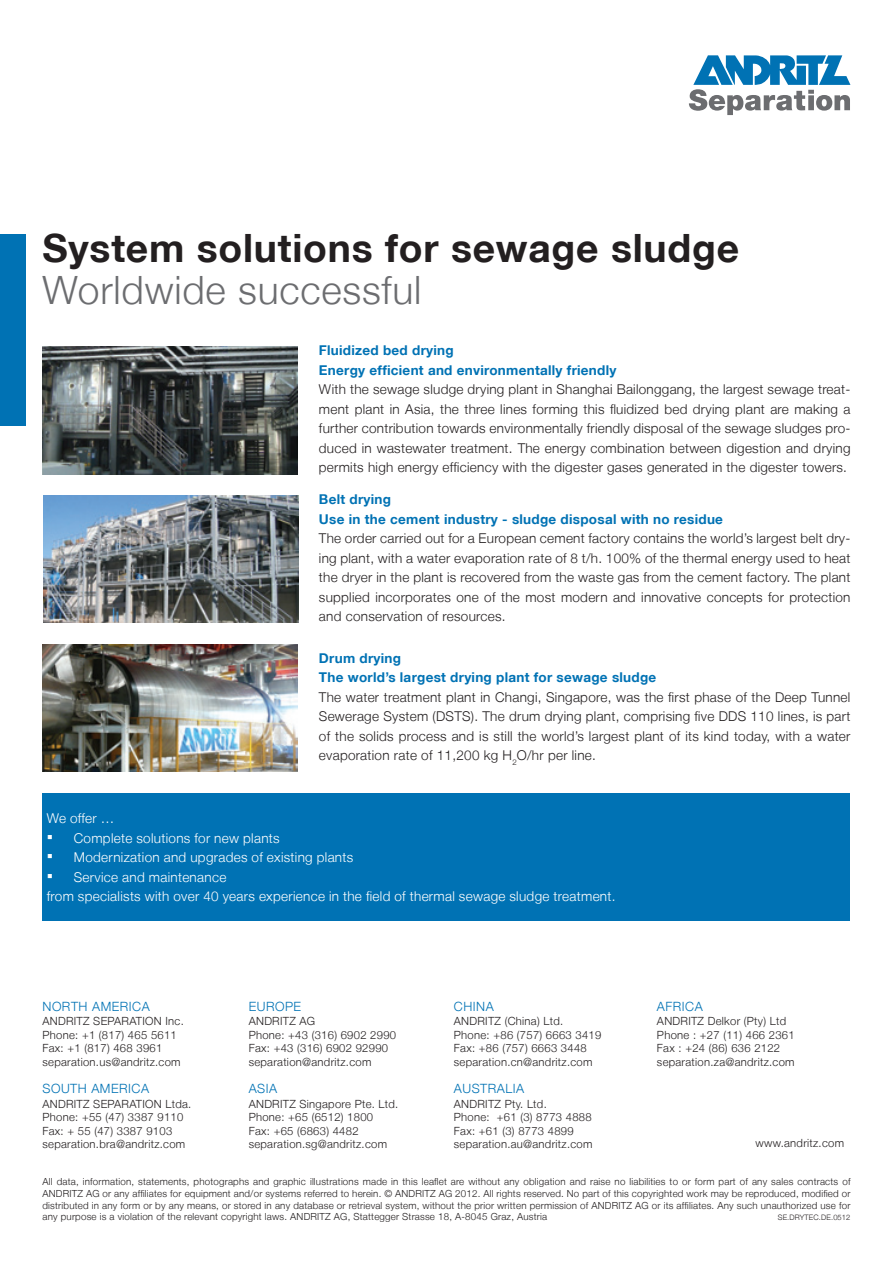
<style>
.page{position:relative;width:893px;height:1263px;background:#fff}
.page>*{position:absolute;margin:0;border:0;box-sizing:border-box;transform-origin:0 0}
.t1{font:700 39px "Helvetica Neue LT";letter-spacing:.02em;color:#231f20}
.t2{font:300 39px "Helvetica Neue LT";letter-spacing:.02em;color:#6c6d70}
.t3{font:300 13.5px/19.5px "Helvetica Neue LT";letter-spacing:.02em;color:#231f20;text-align:justify}
.t4{font:300 13.5px "Helvetica Neue LT";letter-spacing:.025em;color:#fff}
.t5{font:700 13.5px "Helvetica Neue LT";letter-spacing:.02em;color:#0072b4}
.t6{font:300 12.75px "Helvetica Neue LT";letter-spacing:.04em;color:#0072b4}
.t7{font:300 11.25px "Helvetica Neue LT";letter-spacing:.025em;color:#231f20}
.t8{font:300 9.75px/11.7px "Helvetica Neue LT";letter-spacing:.02em;color:#231f20;text-align:justify}
.t9{font:300 7.5px "Helvetica Neue LT";letter-spacing:.02em;color:#231f20}
.s1{font-family:"Arial";font-weight:400;font-size:18px}
</style>
<div class="page">
<div style="left:0;top:234px;width:26px;height:191px;background:#0072b4"></div>
<svg style="left:689px;top:55px;width:161px;height:60px"></svg>
<img style="left:43px;top:495px;width:255px;height:128px">
<img style="left:43px;top:347px;width:255px;height:127px">
<img style="left:43px;top:644px;width:255px;height:128px">
<div style="left:43px;top:794px;width:807px;height:127px;background:#0072b4"></div>
<p class="t1" style="left:43px;top:224px;width:698px">System solutions for sewage sludge</p>
<p class="t2" style="left:43px;top:266px;width:380px">Worldwide successful</p>
<p class="t5" style="left:319px;top:342px;width:136px">Fluidized bed drying</p>
<p class="t5" style="left:319px;top:362px;width:299px">Energy efficient and environmentally friendly</p>
<p class="t3" style="left:319px;top:379px;width:533px">With the sewage sludge drying plant in Shanghai Bailonggang, the largest sewage treat&shy;ment plant in Asia, the three lines forming this fluidized bed drying plant are making a further contribution towards environmentally friendly disposal of the sewage sludges pro&shy;duced in wastewater treatment. The energy combination between digestion and drying permits high energy efficiency with the digester gases generated in the digester towers.</p>
<p class="t5" style="left:319px;top:491px;width:74px">Belt drying</p>
<p class="t5" style="left:319px;top:510px;width:406px">Use in the cement industry - sludge disposal with no residue</p>
<p class="t3" style="left:319px;top:528px;width:533px">The order carried out for a European cement factory contains the world’s largest belt dry&shy;ing plant, with a water evaporation rate of 8 t/h. 100% of the thermal energy used to heat the dryer in the plant is recovered from the waste gas from the cement factory. The plant supplied incorporates one of the most modern and innovative concepts for protection and conservation of resources.</p>
<p class="t5" style="left:319px;top:650px;width:84px">Drum drying</p>
<p class="t5" style="left:319px;top:669px;width:339px">The world’s largest drying plant for sewage sludge</p>
<p class="t3" style="left:319px;top:687px;width:533px">The water treatment plant in Changi, Singapore, was the first phase of the Deep Tunnel Sewerage System (DSTS). The drum drying plant, comprising five DDS 110 lines, is part of the solids process and is still the world’s largest plant of its kind today, with a water evaporation rate of 11,200 kg H<sub>2</sub>O/hr per line.</p>
<p class="t4" style="left:47px;top:810px;width:69px">We offer …</p>
<p class="t4" style="left:47px;top:830px;width:234px"><span class="s1">▪</span> Complete solutions for new plants</p>
<p class="t4" style="left:47px;top:849px;width:308px"><span class="s1">▪</span> Modernization and upgrades of existing plants</p>
<p class="t4" style="left:47px;top:869px;width:181px"><span class="s1">▪</span> Service and maintenance</p>
<p class="t4" style="left:47px;top:888px;width:570px">from specialists with over 40 years experience in the field of thermal sewage sludge treatment.</p>
<p class="t6" style="left:43px;top:998px;width:109px">NORTH AMERICA</p>
<p class="t7" style="left:43px;top:1014px;width:143px">ANDRITZ SEPARATION Inc.</p>
<p class="t7" style="left:43px;top:1028px;width:136px">Phone: +1 (817) 465 5611</p>
<p class="t7" style="left:43px;top:1041px;width:121px">Fax: +1 (817) 468 3961</p>
<p class="t7" style="left:43px;top:1055px;width:140px">separation.us@andritz.com</p>
<p class="t6" style="left:43px;top:1081px;width:108px">SOUTH AMERICA</p>
<p class="t7" style="left:43px;top:1097px;width:150px">ANDRITZ SEPARATION Ltda.</p>
<p class="t7" style="left:43px;top:1110px;width:142px">Phone: +55 (47) 3387 9110</p>
<p class="t7" style="left:43px;top:1124px;width:131px">Fax: + 55 (47) 3387 9103</p>
<p class="t7" style="left:43px;top:1137px;width:144px">separation.bra@andritz.com</p>
<p class="t6" style="left:249px;top:998px;width:54px">EUROPE</p>
<p class="t7" style="left:249px;top:1014px;width:68px">ANDRITZ AG</p>
<p class="t7" style="left:249px;top:1028px;width:149px">Phone: +43 (316) 6902 2990</p>
<p class="t7" style="left:249px;top:1041px;width:141px">Fax: +43 (316) 6902 92990</p>
<p class="t7" style="left:249px;top:1055px;width:124px">separation@andritz.com</p>
<p class="t6" style="left:249px;top:1081px;width:30px">ASIA</p>
<p class="t7" style="left:249px;top:1097px;width:151px">ANDRITZ Singapore Pte. Ltd.</p>
<p class="t7" style="left:249px;top:1110px;width:126px">Phone: +65 (6512) 1800</p>
<p class="t7" style="left:249px;top:1124px;width:111px">Fax: +65 (6863) 4482</p>
<p class="t7" style="left:249px;top:1137px;width:140px">separation.sg@andritz.com</p>
<p class="t6" style="left:454px;top:998px;width:41px">CHINA</p>
<p class="t7" style="left:454px;top:1014px;width:111px">ANDRITZ (China) Ltd.</p>
<p class="t7" style="left:454px;top:1028px;width:149px">Phone: +86 (757) 6663 3419</p>
<p class="t7" style="left:454px;top:1041px;width:134px">Fax: +86 (757) 6663 3448</p>
<p class="t7" style="left:454px;top:1055px;width:140px">separation.cn@andritz.com</p>
<p class="t6" style="left:454px;top:1081px;width:72px">AUSTRALIA</p>
<p class="t7" style="left:454px;top:1097px;width:94px">ANDRITZ Pty. Ltd.</p>
<p class="t7" style="left:454px;top:1110px;width:139px">Phone: +61 (3) 8773 4888</p>
<p class="t7" style="left:454px;top:1124px;width:121px">Fax: +61 (3) 8773 4899</p>
<p class="t7" style="left:454px;top:1137px;width:140px">separation.au@andritz.com</p>
<p class="t6" style="left:657px;top:998px;width:47px">AFRICA</p>
<p class="t7" style="left:657px;top:1014px;width:131px">ANDRITZ Delkor (Pty) Ltd</p>
<p class="t7" style="left:657px;top:1028px;width:139px">Phone : +27 (11) 466 2361</p>
<p class="t7" style="left:657px;top:1041px;width:125px">Fax : +24 (86) 636 2122</p>
<p class="t7" style="left:657px;top:1055px;width:139px">separation.za@andritz.com</p>
<p class="t7" style="left:755px;top:1136px;width:90px">www.andritz.com</p>
<p class="t8" style="left:43px;top:1176px;width:809px">All data, information, statements, photographs and graphic illustrations made in this leaflet are without any obligation and raise no liabilities to or form part of any sales contracts of ANDRITZ AG or any affiliates for equipment and/or systems referred to herein. © ANDRITZ AG 2012. All rights reserved. No part of this copyrighted work may be reproduced, modified or distributed in any form or by any means, or stored in any database or retrieval system, without the prior written permission of ANDRITZ AG or its affiliates. Any such unauthorized use for any purpose is a violation of the relevant copyright laws. ANDRITZ AG, Stattegger Strasse 18, A-8045 Graz, Austria</p>
<p class="t9" style="left:778px;top:1213px;width:74px">SE.DRYTEC.DE.0512</p>
</div>
